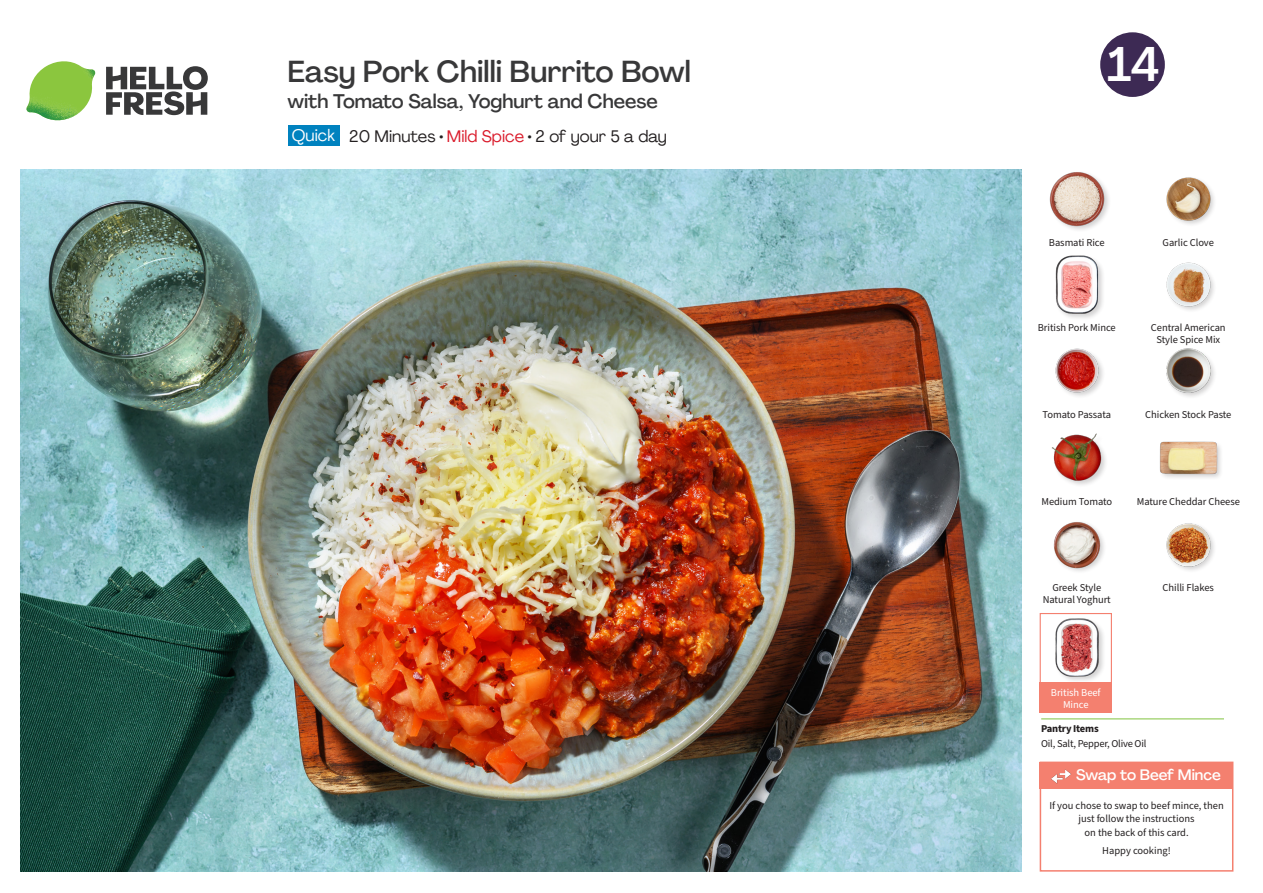
<style>
.page{position:relative;width:1263px;height:893px;background:#fff}
.page>*{position:absolute;margin:0;border:0;box-sizing:border-box;transform-origin:0 0}
._24_Recipe_Nr_Bag{font:500 48px "Agrandir";color:#fff}
._15_Titel_UK{font:500 30px "Agrandir";color:#383839}
._15_Titel_UK-2{font:500 19.5px "Agrandir";color:#383839}
._02_Box_Type{font:16.5px "Agrandir";color:#231f20}
._02_Box_Type-2{font:16.5px "Agrandir";color:#fff}
._16_StepsText{font:500 15px "Agrandir";color:#fff}
._18_FRONT_ingredients_UK{font:10.5px/12px "Source Sans Pro";letter-spacing:-.005em;color:#231f20;text-align:center}
._15_Titel_Steps{font:10.5px/13.5px "Source Sans Pro";color:#231f20;text-align:center}
._14_Allergene_Text_7pt{font:10.5px "Source Sans Pro";letter-spacing:-.02em;color:#231f20}
._18_FRONT_ingredients_UK-2{font:10.5px/12px "Source Sans Pro";letter-spacing:-.005em;color:#fff;text-align:center}
._00_Basic{font:10.5px "Source Sans Pro";color:#231f20}
._14_Allergene_Text_7pt-2{font:700 10.5px "Source Sans Pro";letter-spacing:-.02em;color:#231f20}
.s1{color:#da1b2b}
</style>
<div class="page">
<svg style="left:106px;top:66px;width:102px;height:49px"></svg>
<img style="left:26px;top:61px;width:69px;height:59px">
<img style="left:21px;top:170px;width:1000px;height:702px">
<hr style="left:1041px;top:718px;width:183px;height:1px;background:#81c340">
<img style="left:1053px;top:522px;width:51px;height:49px">
<img style="left:1166px;top:523px;width:48px;height:48px">
<img style="left:1055px;top:348px;width:48px;height:48px">
<div style="left:1051px;top:433px;width:57px;height:55px;background:#231f20;opacity:.2"></div>
<img style="left:1051px;top:433px;width:52px;height:51px">
<div style="left:1159px;top:441px;width:65px;height:40px;background:#231f20;opacity:.2"></div>
<img style="left:1159px;top:441px;width:58px;height:40px">
<img style="left:1166px;top:348px;width:49px;height:49px">
<div style="left:1048px;top:171px;width:64px;height:62px;background:#231f20;opacity:.2"></div>
<img style="left:1048px;top:171px;width:57px;height:57px">
<div style="left:1054px;top:255px;width:52px;height:65px;background:#231f20;opacity:.2"></div>
<img style="left:1054px;top:256px;width:51px;height:57px">
<img style="left:1166px;top:262px;width:48px;height:48px">
<img style="left:1166px;top:177px;width:48px;height:48px">
<div style="left:288px;top:125px;width:52px;height:21px;background:#0082bf"></div>
<div style="left:1040px;top:613px;width:72px;height:72px;border:1px solid #f4806f"></div>
<div style="left:1040px;top:682px;width:72px;height:30px;background:#f4806f"></div>
<div style="left:1054px;top:617px;width:52px;height:66px;background:#231f20;opacity:.2"></div>
<img style="left:1054px;top:619px;width:51px;height:57px">
<div style="left:1040px;top:762px;width:193px;height:110px;border:2px solid #f4806f"></div>
<div style="left:1040px;top:762px;width:193px;height:26px;background:#f4806f"></div>
<img style="left:1051px;top:769px;width:20px;height:15px">
<svg style="left:1100px;top:32px;width:65px;height:65px"></svg>
<p class="_15_Titel_UK" style="left:287px;top:53px;width:405px">Easy Pork Chilli Burrito Bowl</p>
<p class="_15_Titel_UK-2" style="left:287px;top:89px;width:372px">with Tomato Salsa, Yoghurt and Cheese</p>
<p class="_02_Box_Type-2" style="left:292px;top:125px;width:45px">Quick</p>
<p class="_02_Box_Type" style="left:349px;top:126px;width:319px">20 Minutes • <span class="s1">Mild Spice</span> • 2 of your 5 a day</p>
<p class="_24_Recipe_Nr_Bag" style="left:1107px;top:35px;width:54px">14</p>
<p class="_18_FRONT_ingredients_UK" style="left:1049px;top:237px;width:57px">Basmati Rice</p>
<p class="_18_FRONT_ingredients_UK" style="left:1038px;top:322px;width:79px">British Pork Mince</p>
<p class="_18_FRONT_ingredients_UK" style="left:1162px;top:237px;width:53px">Garlic Clove</p>
<p class="_18_FRONT_ingredients_UK" style="left:1151px;top:322px;width:76px">Central American<br>Style Spice Mix</p>
<p class="_18_FRONT_ingredients_UK" style="left:1043px;top:409px;width:70px">Tomato Passata</p>
<p class="_18_FRONT_ingredients_UK" style="left:1145px;top:409px;width:88px">Chicken Stock Paste</p>
<p class="_18_FRONT_ingredients_UK" style="left:1041px;top:496px;width:72px">Medium Tomato</p>
<p class="_18_FRONT_ingredients_UK" style="left:1137px;top:496px;width:105px">Mature Cheddar Cheese</p>
<p class="_18_FRONT_ingredients_UK" style="left:1052px;top:582px;width:50px">Greek Style</p>
<p class="_18_FRONT_ingredients_UK" style="left:1162px;top:582px;width:53px">Chilli Flakes</p>
<p class="_18_FRONT_ingredients_UK" style="left:1043px;top:594px;width:70px">Natural Yoghurt</p>
<p class="_18_FRONT_ingredients_UK-2" style="left:1051px;top:687px;width:51px">British Beef<br>Mince</p>
<p class="_14_Allergene_Text_7pt-2" style="left:1041px;top:722px;width:59px">Pantry Items</p>
<p class="_14_Allergene_Text_7pt" style="left:1041px;top:737px;width:107px">Oil, Salt, Pepper, Olive Oil</p>
<p class="_16_StepsText" style="left:1076px;top:765px;width:146px">Swap to Beef Mince</p>
<p class="_15_Titel_Steps" style="left:1049px;top:799px;width:176px">If you chose to swap to beef mince, then just follow the instructions<br>on the back of this card.</p>
<p class="_00_Basic" style="left:1102px;top:843px;width:70px">Happy cooking!</p>
</div>
